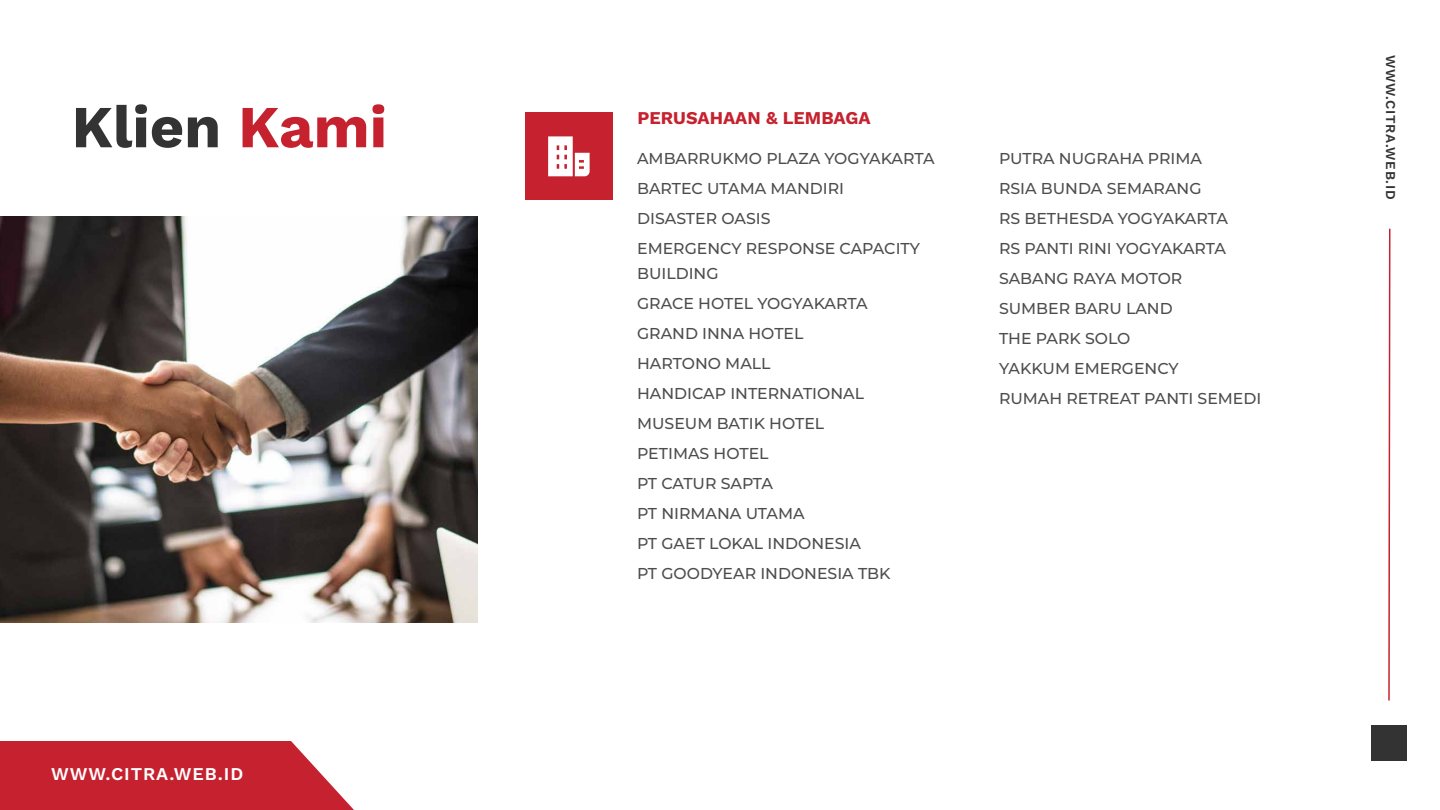
<style>
.page{position:relative;width:1440px;height:810px;background:#fff}
.page>*{position:absolute;margin:0;border:0;box-sizing:border-box;transform-origin:0 0}
.t1{font:700 59.55px "Work Sans";color:#333}
.t2{font:700 18px "Work Sans";color:#c6212e}
.t3{font:600 18px "Work Sans";letter-spacing:.05em;color:#fff}
.t4{font:500 15.75px/30px "Montserrat";color:#4d4d4d}
.t5{font:600 13.5px "Work Sans";letter-spacing:.05em;color:#333}
.s1{color:#c6212e}
</style>
<div class="page">
<div style="left:525px;top:112px;width:88px;height:88px;background:#c6212e"></div>
<svg style="left:0;top:741px;width:354px;height:69px;background:#ca333f"></svg>
<div style="left:1372px;top:725px;width:35px;height:35px;background:#333"></div>
<svg style="left:1388px;top:228px;width:3px;height:473px"></svg>
<svg style="left:548px;top:136px;width:42px;height:40px"></svg>
<img style="left:0;top:217px;width:478px;height:405px">
<h1 class="t1" style="left:72px;top:82px;width:317px">Klien <span class="s1">Kami</span></h1>
<p class="t3" style="left:51px;top:760px;width:194px">WWW.CITRA.WEB.ID</p>
<p class="t2" style="left:638px;top:104px;width:235px">PERUSAHAAN &amp; LEMBAGA</p>
<p class="t4" style="left:637px;top:143px;width:299px">AMBARRUKMO PLAZA YOGYAKARTA<br>BARTEC UTAMA MANDIRI<br>DISASTER OASIS<br>EMERGENCY RESPONSE CAPACITY</p>
<p class="t4" style="left:637px;top:257px;width:255px">BUILDING<br>GRACE HOTEL YOGYAKARTA<br>GRAND INNA HOTEL<br>HARTONO MALL<br>HANDICAP INTERNATIONAL<br>MUSEUM BATIK HOTEL<br>PETIMAS HOTEL<br>PT CATUR SAPTA<br>PT NIRMANA UTAMA<br>PT GAET LOKAL INDONESIA<br>PT GOODYEAR INDONESIA TBK</p>
<p class="t4" style="left:999px;top:143px;width:264px">PUTRA NUGRAHA PRIMA<br>RSIA BUNDA SEMARANG<br>RS BETHESDA YOGYAKARTA<br>RS PANTI RINI YOGYAKARTA<br>SABANG RAYA MOTOR<br>SUMBER BARU LAND<br>THE PARK SOLO<br>YAKKUM EMERGENCY<br>RUMAH RETREAT PANTI SEMEDI</p>
<p class="t5" style="left:1401px;top:55px;width:146px;rotate:90deg">WWW.CITRA.WEB.ID</p>
</div>
